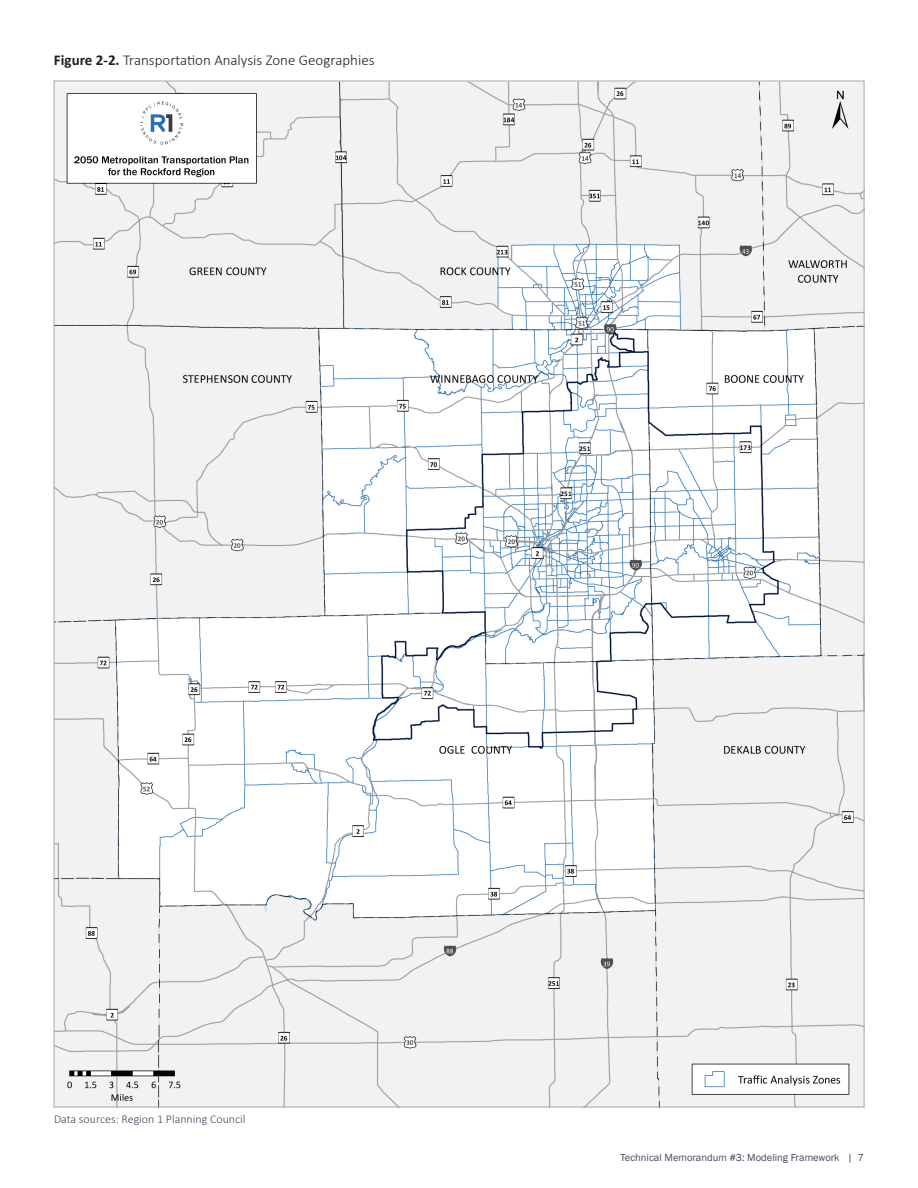
<style>
.page{position:relative;width:918px;height:1188px;background:#fff}
.page>*{position:absolute;margin:0;border:0;box-sizing:border-box;transform-origin:0 0}
.t1{font:300 15px "Calibri";color:#231f20}
.t2{font:300 12px "Calibri";color:#3f4a5b}
.t3{font:10.5px "Franklin Gothic";color:#3f4a5b}
.s1{font-weight:700}
</style>
<div class="page">
<img style="left:56px;top:83px;width:806px;height:1022px">
<p class="t1" style="left:54px;top:51px;width:322px"><span class="s1">Figure 2-2.</span> Transportation Analysis Zone Geographies</p>
<p class="t2" style="left:54px;top:1112px;width:193px">Data sources: Region 1 Planning Council</p>
<p class="t3" style="left:621px;top:1151px;width:245px">Technical Memorandum #3: Modeling Framework | 7</p>
</div>
